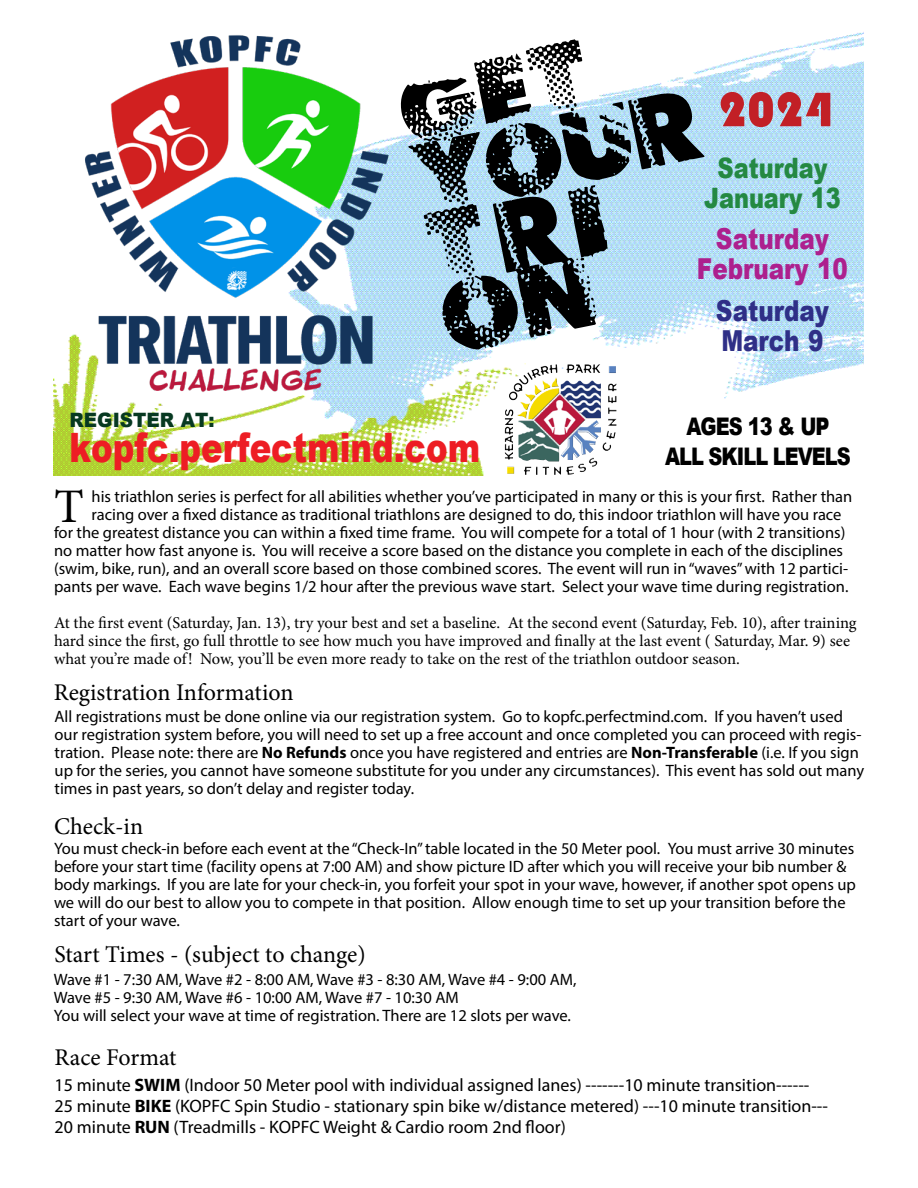
<style>
.page{position:relative;width:918px;height:1188px;background:#fff}
.page>*{position:absolute;margin:0;border:0;box-sizing:border-box;transform-origin:0 0}
.t1{font:50.25px "Bauhaus 93";color:#c22026}
.t2{font:48.15px "Minion Pro";color:#000}
.t3{font:900 40.5px "Arial";color:#ed1d24;scale:.8 1}
.t4{font:900 28.95px/30px "Arial";color:#ad208e;text-align:center;scale:.8 1}
.t5{font:900 28.95px/30px "Arial";color:#2f2f87;scale:.8 1}
.t6{font:900 28.05px/30px "Arial";color:#248942;text-align:center;scale:.8 1}
.t7{font:900 24.3px/29.4px "Arial";letter-spacing:-.05em;color:#000;text-align:center;scale:.8 1}
.t8{font:24px "Minion Pro";letter-spacing:-.005em;color:#000}
.t9{font:900 19.8px "Arial";color:#073921;scale:.93 1}
.t10{font:18px/21px "Myriad Pro";color:#000}
.t11{font:16.5px/18px "Myriad Pro";color:#000}
.t12{font:16.5px/18px "Minion Pro";letter-spacing:-.005em;color:#000}
.s1{font-weight:700}
</style>
<div class="page">
<img style="left:54px;top:32px;width:810px;height:444px">
<svg style="left:400px;top:39px;width:305px;height:311px"></svg>
<img style="left:531px;top:364px;width:85px;height:11px">
<img style="left:77px;top:32px;width:320px;height:368px">
<p class="t9" style="left:70px;top:406px;width:158px">REGISTER AT:</p>
<h3 class="t3" style="left:70px;top:419px;width:515px">kopfc.perfectmind.com</h3>
<h1 class="t1" style="left:718px;top:81px;width:116px">2024</h1>
<h3 class="t6" style="left:704px;top:152px;width:173px">Saturday<br>January 13</h3>
<h3 class="t4" style="left:697px;top:223px;width:190px">Saturday<br>February 10</h3>
<h3 class="t5" style="left:716px;top:295px;width:143px">Saturday<br>March 9</h3>
<h3 class="t7" style="left:665px;top:411px;width:234px">AGES 13 &amp; UP<br>ALL SKILL LEVELS</h3>
<h2 class="t2" style="left:54px;top:474px;width:31px">T</h2>
<p class="t11" style="left:92px;top:487px;width:762px">his triathlon series is perfect for all abilities whether you’ve participated in many or this is your first. Rather than</p>
<p class="t11" style="left:92px;top:505px;width:752px">racing over a fixed distance as traditional triathlons are designed to do, this indoor triathlon will have you race</p>
<p class="t11" style="left:54px;top:523px;width:793px">for the greatest distance you can within a fixed time frame. You will compete for a total of 1 hour (with 2 transitions)</p>
<p class="t11" style="left:54px;top:541px;width:791px">no matter how fast anyone is. You will receive a score based on the distance you complete in each of the disciplines</p>
<p class="t11" style="left:54px;top:559px;width:796px">(swim, bike, run), and an overall score based on those combined scores. The event will run in “waves” with 12 partici-</p>
<p class="t11" style="left:54px;top:577px;width:796px">pants per wave. Each wave begins 1/2 hour after the previous wave start. Select your wave time during registration.</p>
<p class="t12" style="left:54px;top:614px;width:804px">At the first event (Saturday, Jan. 13), try your best and set a baseline. At the second event (Saturday, Feb. 10), after training hard since the first, go full throttle to see how much you have improved and finally at the last event ( Saturday, Mar. 9) see what you’re made of! Now, you’ll be even more ready to take on the rest of the triathlon outdoor season.</p>
<h3 class="t8" style="left:54px;top:676px;width:241px">Registration Information</h3>
<p class="t11" style="left:55px;top:707px;width:811px">All registrations must be done online via our registration system. Go to kopfc.perfectmind.com. If you haven’t used our registration system before, you will need to set up a free account and once completed you can proceed with regis&shy;tration. Please note: there are <span class="s1">No Refunds</span> once you have registered and entries are <span class="s1">Non-Transferable</span> (i.e. If you sign up for the series, you cannot have someone substitute for you under any circumstances). This event has sold out many times in past years, so don’t delay and register today.</p>
<h3 class="t8" style="left:54px;top:810px;width:91px">Check-in</h3>
<p class="t11" style="left:54px;top:840px;width:803px">You must check-in before each event at the “Check-In” table located in the 50 Meter pool. You must arrive 30 minutes before your start time (facility opens at 7:00 AM) and show picture ID after which you will receive your bib number &amp; body markings. If you are late for your check-in, you forfeit your spot in your wave, however, if another spot opens up we will do our best to allow you to compete in that position. Allow enough time to set up your transition before the start of your wave.</p>
<h3 class="t8" style="left:54px;top:938px;width:313px">Start Times - (subject to change)</h3>
<p class="t11" style="left:54px;top:970px;width:524px">Wave #1 - 7:30 AM, Wave #2 - 8:00 AM, Wave #3 - 8:30 AM, Wave #4 - 9:00 AM,<br>Wave #5 - 9:30 AM, Wave #6 - 10:00 AM, Wave #7 - 10:30 AM<br>You will select your wave at time of registration. There are 12 slots per wave.</p>
<h3 class="t8" style="left:55px;top:1041px;width:123px">Race Format</h3>
<p class="t10" style="left:55px;top:1074px;width:775px">15 minute <span class="s1">SWIM</span> (Indoor 50 Meter pool with individual assigned lanes) -------10 minute transition------<br>25 minute <span class="s1">BIKE</span> (KOPFC Spin Studio - stationary spin bike w/distance metered) ---10 minute transition---<br>20 minute <span class="s1">RUN</span> (Treadmills - KOPFC Weight &amp; Cardio room 2nd floor)</p>
</div>
